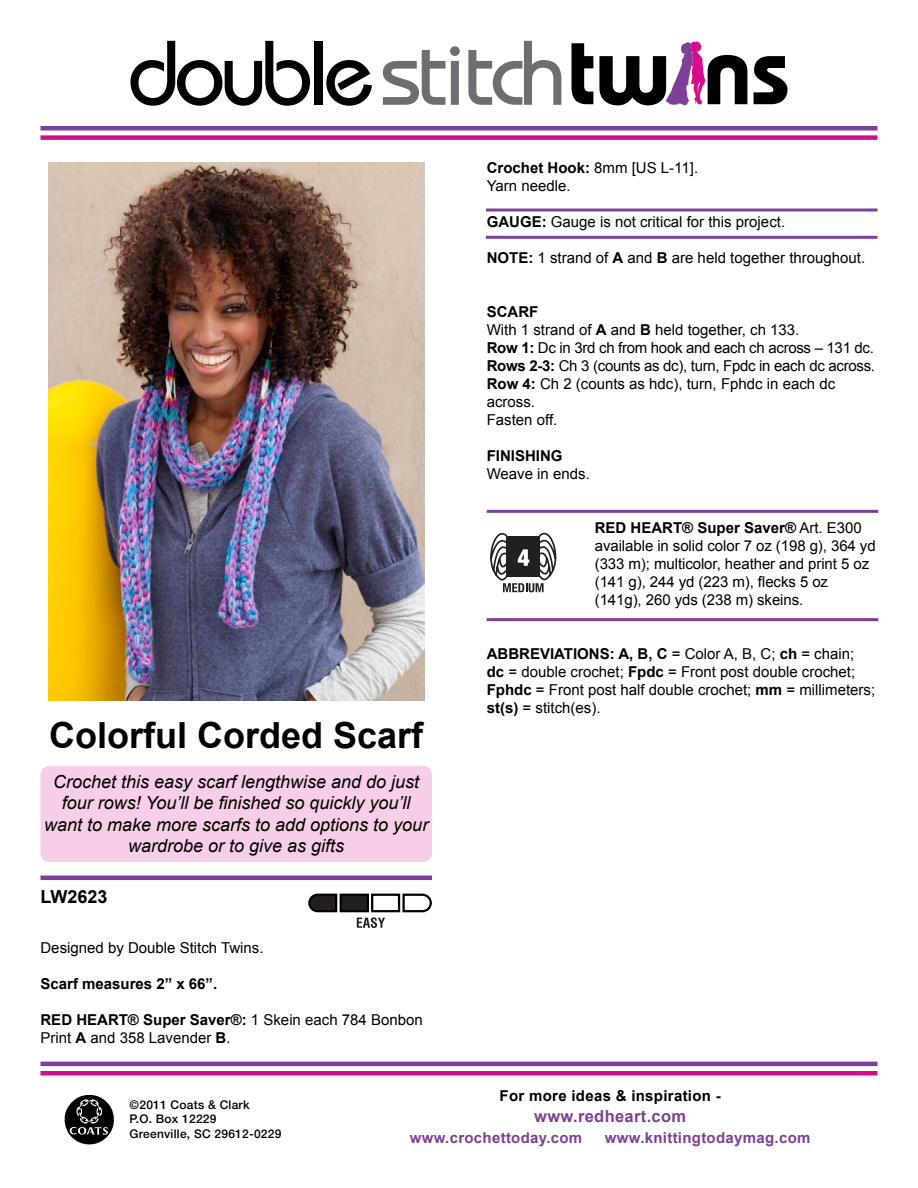
<style>
.page{position:relative;width:918px;height:1188px;background:#fff}
.page>*{position:absolute;margin:0;border:0;box-sizing:border-box;transform-origin:0 0}
.t1{font:700 36px "Arial";color:#000}
.t2{font:italic 18px/21.6px "Arial";color:#000;text-align:center}
.t3{font:700 18px "Arial";color:#000}
.t4{font:700 16.5px "Arial";letter-spacing:.02em;color:#7f3f98}
.t5{font:15px/18px "Arial";color:#000}
.t6{font:700 15px "Arial";letter-spacing:.02em;color:#7f3f98}
.t7{font:700 15px "Arial";color:#000}
.t8{font:700 15px "Arial";letter-spacing:.02em;color:#000}
.t9{font:500 12px/14.4px "Helvetica Neue";letter-spacing:.02em;color:#000}
.s1{font-weight:700}
</style>
<div class="page">
<svg style="left:64px;top:1094px;width:50px;height:51px"></svg>
<hr style="left:40px;top:126px;width:838px;height:4px;background:#7f3f98">
<div style="left:40px;top:135px;width:838px;height:5px;background:#d60c8c"></div>
<hr style="left:40px;top:1062px;width:838px;height:4px;background:#7f3f98">
<div style="left:40px;top:1071px;width:838px;height:5px;background:#d60c8c"></div>
<svg style="left:130px;top:41px;width:180px;height:65px"></svg>
<div style="left:314px;top:41px;width:8px;height:64px;background:#000"></div>
<svg style="left:326px;top:60px;width:46px;height:46px"></svg>
<svg style="left:383px;top:46px;width:77px;height:59px"></svg>
<svg style="left:468px;top:41px;width:93px;height:64px"></svg>
<svg style="left:572px;top:43px;width:21px;height:61px"></svg>
<svg style="left:754px;top:56px;width:34px;height:48px"></svg>
<svg style="left:599px;top:41px;width:148px;height:65px"></svg>
<img style="left:48px;top:162px;width:376px;height:538px">
<hr style="left:40px;top:876px;width:392px;height:4px;background:#7f3f98">
<svg style="left:308px;top:893px;width:124px;height:35px"></svg>
<svg style="left:486px;top:208px;width:392px;height:4px;background:#9e6eb1"></svg>
<hr style="left:486px;top:236px;width:392px;height:3px;background:#7f3f98">
<div style="left:40px;top:766px;width:392px;height:96px;background:#f7cee8;border-radius:9px"></div>
<hr style="left:487px;top:510px;width:391px;height:3px;background:#7f3f98">
<hr style="left:487px;top:618px;width:391px;height:3px;background:#7f3f98">
<svg style="left:490px;top:532px;width:67px;height:60px"></svg>
<p class="t5" style="left:487px;top:159px;width:213px"><span class="s1">Crochet Hook:</span> 8mm [US L-11].<br>Yarn needle.</p>
<p class="t5" style="left:487px;top:213px;width:300px"><span class="s1">GAUGE:</span> Gauge is not critical for this project.</p>
<p class="t5" style="left:487px;top:249px;width:380px"><span class="s1">NOTE:</span> 1 strand of <span class="s1">A</span> and <span class="s1">B</span> are held together throughout.</p>
<p class="t5" style="left:487px;top:303px;width:390px"><span class="s1">SCARF<br></span>With 1 strand of <span class="s1">A</span> and <span class="s1">B</span> held together, ch 133.<br><span class="s1">Row 1:</span> Dc in 3rd ch from hook and each ch across – 131 dc.<br><span class="s1">Rows 2-3:</span> Ch 3 (counts as dc), turn, Fpdc in each dc across.<br><span class="s1">Row 4:</span> Ch 2 (counts as hdc), turn, Fphdc in each dc across.<br>Fasten off.</p>
<p class="t7" style="left:487px;top:447px;width:77px">FINISHING</p>
<p class="t5" style="left:487px;top:465px;width:105px">Weave in ends.</p>
<p class="t5" style="left:595px;top:519px;width:282px"><span class="s1">RED HEART® Super Saver®</span> Art. E300 available in solid color 7 oz (198 g), 364 yd (333 m); multicolor, heather and print 5 oz (141 g), 244 yd (223 m), flecks 5 oz (141g), 260 yds (238 m) skeins.</p>
<h1 class="t1" style="left:49px;top:716px;width:376px">Colorful Corded Scarf</h1>
<p class="t2" style="left:44px;top:771px;width:386px">Crochet this easy scarf lengthwise and do just four rows! You’ll be finished so quickly you’ll want to make more scarfs to add options to your wardrobe or to give as gifts</p>
<p class="t3" style="left:40px;top:887px;width:69px">LW2623</p>
<p class="t5" style="left:40px;top:939px;width:225px">Designed by Double Stitch Twins.</p>
<p class="t7" style="left:40px;top:975px;width:178px">Scarf measures 2” x 66”.</p>
<p class="t5" style="left:40px;top:1011px;width:384px"><span class="s1">RED HEART® Super Saver®:</span> 1 Skein each 784 Bonbon<br>Print <span class="s1">A</span> and 358 Lavender <span class="s1">B</span>.</p>
<p class="t7" style="left:487px;top:645px;width:22px">Abbre</p>
<p class="t7" style="left:540px;top:645px;width:20px">viations</p>
<p class="t5" style="left:487px;top:645px;width:390px;text-indent:123px"><span class="s1">: A, B, C</span> = Color A, B, C; <span class="s1">ch</span> = chain; <span class="s1">dc</span> = double crochet; <span class="s1">Fpdc</span> = Front post double crochet; <span class="s1">Fphdc</span> = Front post half double crochet; <span class="s1">mm</span> = millimeters; <span class="s1">st(s)</span> = stitch(es).</p>
<p class="t9" style="left:130px;top:1097px;width:153px">©2011 Coats &amp; Clark<br>P.O. Box 12229<br>Greenville, SC 29612-0229</p>
<p class="t8" style="left:500px;top:1088px;width:223px">For more ideas &amp; inspiration -</p>
<p class="t4" style="left:534px;top:1107px;width:153px">www.redheart.com</p>
<p class="t6" style="left:410px;top:1130px;width:174px">www.crochettoday.com</p>
<p class="t6" style="left:605px;top:1130px;width:207px">www.knittingtodaymag.com</p>
</div>
